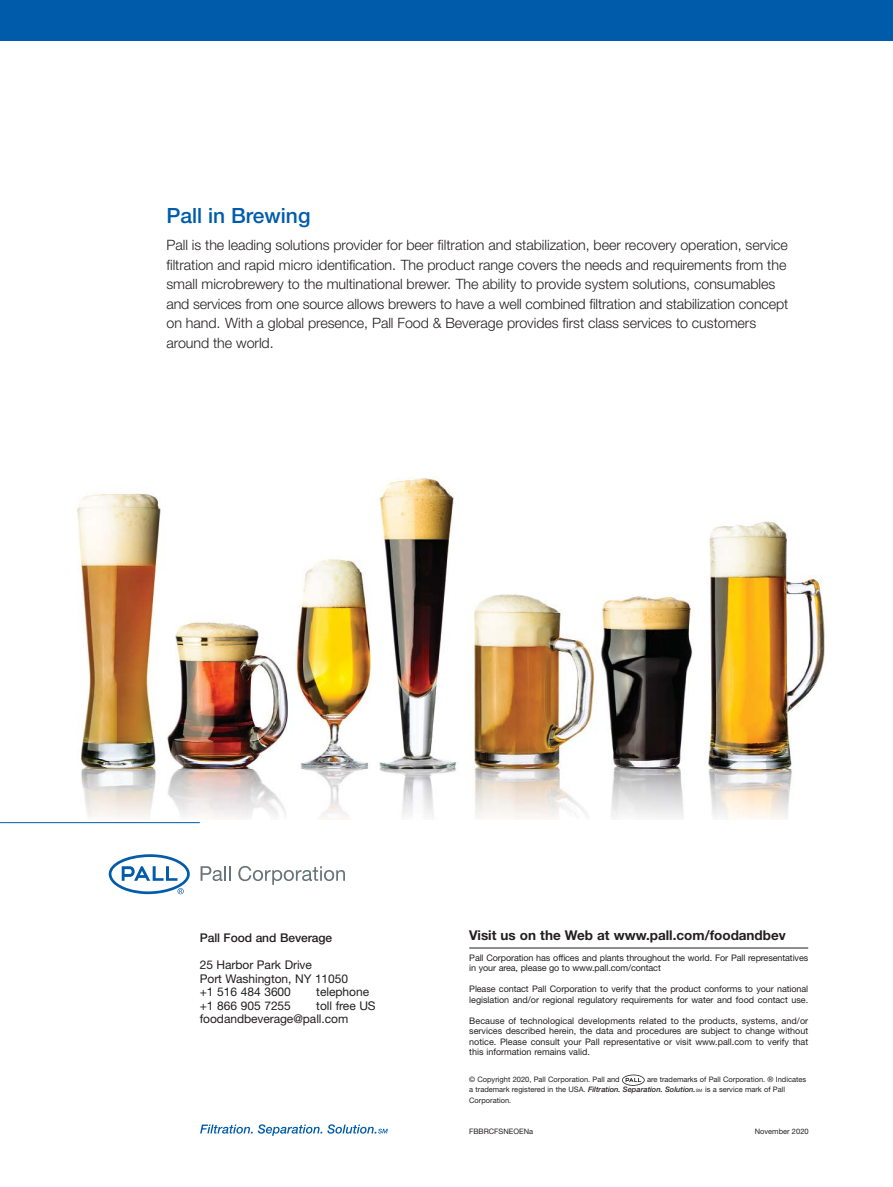
<style>
.page{position:relative;width:893px;height:1187px;background:#fff}
.page>*{position:absolute;margin:0;border:0;box-sizing:border-box;transform-origin:0 0}
.t1{font:500 21px "Helvetica Neue";color:#005cab}
.t2{font:300 14.25px/19.5px "Helvetica Neue";letter-spacing:-.005em;color:#231f20}
.t3{font:700 13.5px "Helvetica Neue";color:#231f20}
.t4{font:12px/13.5px "Helvetica Neue";letter-spacing:-.005em;color:#231f20}
.t5{font:500 12px "Helvetica Neue";letter-spacing:-.005em;color:#231f20}
.t6{font:9px/10.5px "Helvetica Neue";letter-spacing:-.01em;color:#231f20}
.t7{font:7.5px/10.5px "Helvetica Neue";color:#231f20}
.s1{font-family:"Helvetica Neue LT Std";font-weight:500;font-style:italic}
.s2{font-family:"Helvetica Neue LT Std";font-size:4.5px}
</style>
<div class="page">
<img style="left:77px;top:477px;width:748px;height:293px">
<img style="left:81px;top:770px;width:711px;height:50px">
<div style="left:0;top:0;width:893px;height:40px;background:#005cab"></div>
<svg style="left:200px;top:1124px;width:188px;height:11px"></svg>
<hr style="left:469px;top:947px;width:339px;height:1px;background:#231f20">
<svg style="left:622px;top:1074px;width:23px;height:11px"></svg>
<svg style="left:201px;top:866px;width:29px;height:15px"></svg>
<svg style="left:238px;top:865px;width:107px;height:19px"></svg>
<svg style="left:109px;top:854px;width:81px;height:40px"></svg>
<hr style="left:0;top:822px;width:200px;height:1px;background:#005cab">
<h1 class="t1" style="left:166px;top:207px;width:145px">Pall in Brewing</h1>
<p class="t2" style="left:166px;top:237px;width:623px">Pall is the leading solutions provider for beer filtration and stabilization, beer recovery operation, service filtration and rapid micro identification. The product range covers the needs and requirements from the small microbrewery to the multinational brewer. The ability to provide system solutions, consumables and services from one source allows brewers to have a well combined filtration and stabilization concept on hand. With a global presence, Pall Food &amp; Beverage provides first class services to customers around the world.</p>
<h3 class="t5" style="left:200px;top:933px;width:134px">Pall Food and Beverage</h3>
<h3 class="t4" style="left:200px;top:959px;width:150px">25 Harbor Park Drive<br>Port Washington, NY 11050 +1 516 484 3600</h3>
<h3 class="t4" style="left:316px;top:986px;width:54px">telephone</h3>
<h3 class="t4" style="left:200px;top:999px;width:177px;text-indent:116px">toll free US foodandbeverage@pall.com</h3>
<h3 class="t4" style="left:200px;top:999px;width:93px">+1 866 905 7255</h3>
<h3 class="t3" style="left:469px;top:930px;width:318px">Visit us on the Web at www.pall.com/foodandbev</h3>
<p class="t6" style="left:469px;top:953px;width:340px">Pall Corporation has offices and plants throughout the world. For Pall representatives in your area, please go to www.pall.com/contact</p>
<p class="t6" style="left:469px;top:984px;width:340px">Please contact Pall Corporation to verify that the product conforms to your national legislation and/or regional regulatory requirements for water and food contact use.</p>
<p class="t6" style="left:469px;top:1016px;width:340px;text-align:justify">Because of technological developments related to the products, systems, and/or services described herein, the data and procedures are subject to change without notice. Please consult your Pall representative or visit www.pall.com to verify that this information remains valid.</p>
<p class="t7" style="left:469px;top:1074px;width:152px">© Copyright 2020, Pall Corporation. Pall and</p>
<p class="t7" style="left:469px;top:1074px;width:338px;text-indent:178px">are trademarks of Pall Corporation. ® Indicates a trademark registered in the USA. <span class="s1">Filtration. Separation. Solution.</span><span class="s2">SM</span> is a service mark of Pall<br>Corporation.</p>
<p class="t7" style="left:469px;top:1126px;width:65px">FBBRCFSNEOENa</p>
<p class="t7" style="left:755px;top:1126px;width:55px">November 2020</p>
</div>
